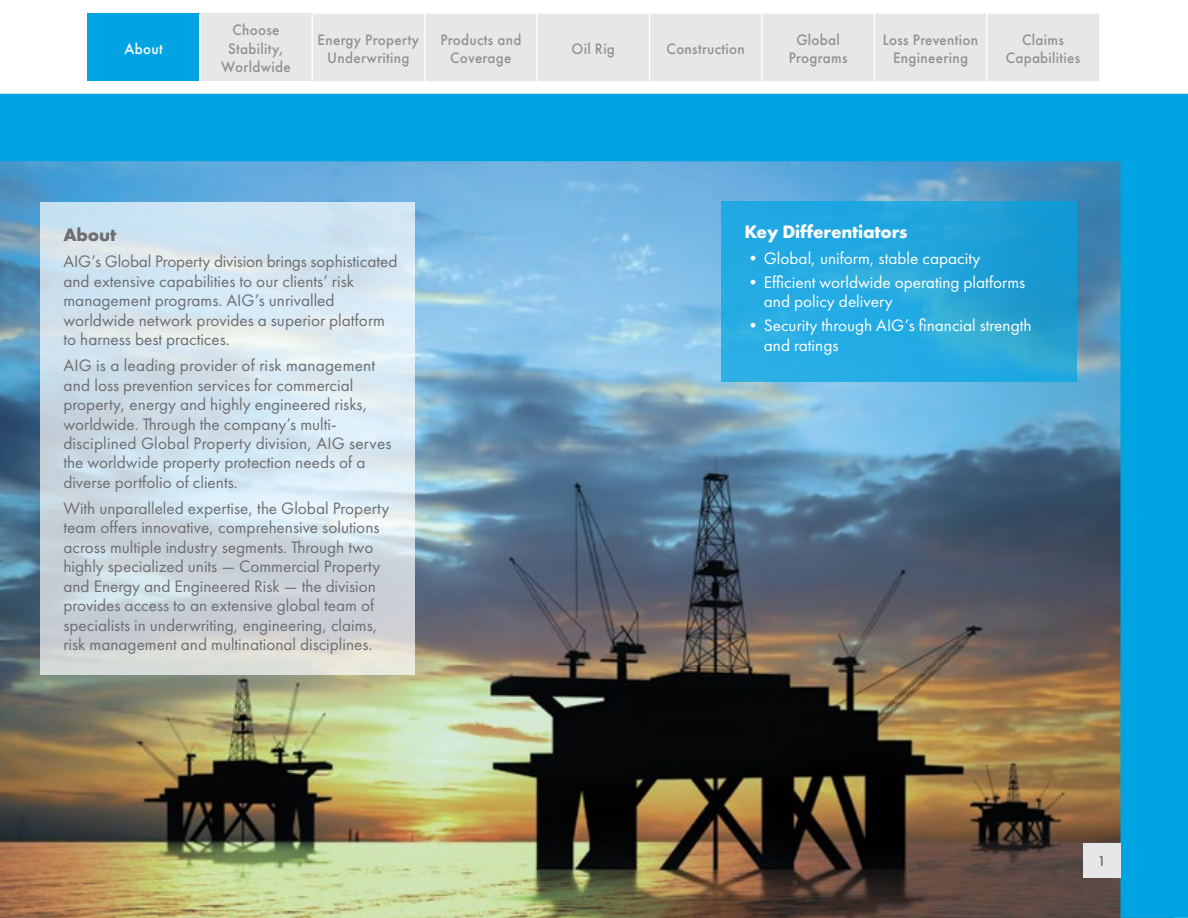
<style>
.page{position:relative;width:1188px;height:918px;background:#fff}
.page>*{position:absolute;margin:0;border:0;box-sizing:border-box;transform-origin:0 0}
.t1{font:700 18.75px "Futura PT";letter-spacing:-.01em;color:#fff}
.t2{font:700 18.75px "Futura PT";letter-spacing:-.01em;color:#6d6e71}
.t3{font:17.25px/19.5px "Futura PT";color:#6d6e71}
.t4{font:17.25px/19.5px "Futura PT";color:#fff}
.t5{font:500 15.75px/18px "Futura PT";letter-spacing:.02em;color:#8f9194;text-align:center;scale:.96 1}
.t6{font:500 15.75px "Futura PT";letter-spacing:.02em;color:#fff;scale:.96 1}
.t7{font:500 15px "Futura PT";color:#6d6e71}
</style>
<div class="page">
<img style="left:0;top:94px;width:1188px;height:824px">
<div style="left:1083px;top:843px;width:37px;height:35px;background:#e6e7e8"></div>
<div style="left:87px;top:14px;width:113px;height:67px;background:#00a4e3"></div>
<div style="left:200px;top:14px;width:112px;height:67px;background:#e6e7e8"></div>
<div style="left:313px;top:14px;width:786px;height:67px;background:#e6e7e8"></div>
<hr style="left:199px;top:14px;width:2px;height:67px;background:#fff">
<hr style="left:311px;top:14px;width:2px;height:67px;background:#fff">
<hr style="left:424px;top:14px;width:1px;height:67px;background:#fff">
<hr style="left:536px;top:14px;width:2px;height:67px;background:#fff">
<hr style="left:649px;top:14px;width:1px;height:67px;background:#fff">
<hr style="left:761px;top:14px;width:2px;height:67px;background:#fff">
<hr style="left:874px;top:14px;width:1px;height:67px;background:#fff">
<hr style="left:986px;top:14px;width:2px;height:67px;background:#fff">
<p class="t6" style="left:125px;top:39px;width:41px">About</p>
<p class="t5" style="left:221px;top:21px;width:74px">Choose<br>Stability,<br>Worldwide</p>
<p class="t5" style="left:318px;top:30px;width:107px">Energy Property<br>Underwriting</p>
<p class="t5" style="left:440px;top:30px;width:86px">Products and<br>Coverage</p>
<p class="t5" style="left:572px;top:39px;width:47px">Oil Rig</p>
<p class="t5" style="left:667px;top:39px;width:83px">Construction</p>
<p class="t5" style="left:789px;top:30px;width:63px">Global<br>Programs</p>
<p class="t5" style="left:883px;top:30px;width:101px">Loss Prevention<br>Engineering</p>
<p class="t5" style="left:1006px;top:30px;width:79px">Claims<br>Capabilities</p>
<p class="t2" style="left:63px;top:223px;width:54px">About</p>
<p class="t3" style="left:63px;top:252px;width:335px">AIG’s Global Property division brings sophisticated and extensive capabilities to our clients’ risk management programs. AIG’s unrivalled worldwide network provides a superior platform to harness best practices.</p>
<p class="t3" style="left:63px;top:355px;width:330px">AIG is a leading provider of risk management and loss prevention services for commercial property, energy and highly engineered risks, worldwide. Through the company’s multi&shy;disciplined Global Property division, AIG serves the worldwide property protection needs of a diverse portfolio of clients.</p>
<p class="t3" style="left:63px;top:498px;width:327px">With unparalleled expertise, the Global Property team offers innovative, comprehensive solutions across multiple industry segments. Through two highly specialized units — Commercial Property and Energy and Engineered Risk — the division provides access to an extensive global team of specialists in underwriting, engineering, claims, risk management and multinational disciplines.</p>
<p class="t1" style="left:744px;top:220px;width:165px">Key Differentiators</p>
<p class="t4" style="left:744px;top:248px;width:238px">•Global, uniform, stable capacity</p>
<p class="t4" style="left:764px;top:272px;width:263px;text-indent:-20px">•Efficient worldwide operating platforms and policy delivery</p>
<p class="t4" style="left:764px;top:316px;width:269px;text-indent:-20px">•Security through AIG’s financial strength and ratings</p>
<p class="t7" style="left:1098px;top:852px;width:10px">1</p>
</div>
